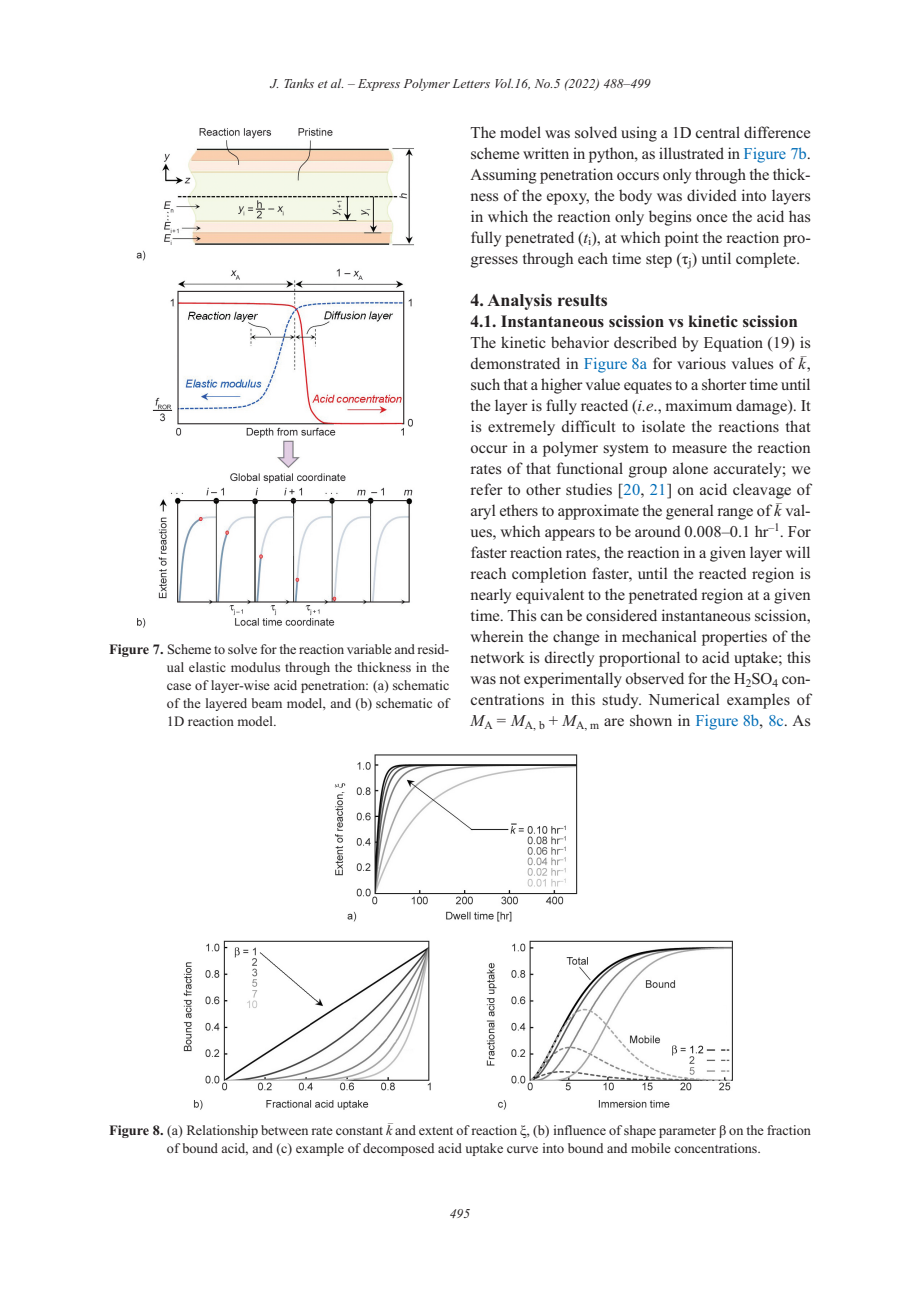
<style>
.page{position:relative;width:920px;height:1290px;background:#fff}
.page>*{position:absolute;margin:0;border:0;box-sizing:border-box;transform-origin:0 0}
.t1{font:700 18px "Times New Roman";color:#231f20}
.t2{font:700 17.25px "Times New Roman";color:#231f20}
.t3{font:16.5px/21px "Times New Roman";color:#231f20;text-align:justify}
.t4{font:14.25px/18px "Times New Roman";color:#231f20;text-align:justify}
.t5{font:italic 13.5px "Times New Roman";color:#231f20}
.t6{font:11.55px "Times New Roman";color:#231f20}
.t7{font:10.05px "Times New Roman";color:#231f20}
.s1{font-weight:700}
.s2{color:#006db7}
.s3{font-style:italic}
.s4{font-size:16.5px}
</style>
<div class="page">
<img style="left:136px;top:128px;width:278px;height:500px">
<img style="left:183px;top:754px;width:550px;height:356px">
<p class="t5" style="left:271px;top:76px;width:381px">J. Tanks et al. – Express Polymer Letters Vol.16, No.5 (2022) 488–499</p>
<p class="t4" style="left:167px;top:640px;width:284px;text-indent:-58px"><span class="s1">Figure 7.</span> Scheme to solve for the reaction variable and resid&shy;ual elastic modulus through the thickness in the case of layer-wise acid penetration: (a) schematic of the layered beam model, and (b) schematic of 1D reaction model.</p>
<p class="t3" style="left:471px;top:122px;width:342px">The model was solved using a 1D central difference scheme written in python, as illustrated in <span class="s2">Figure 7b</span>.<br>Assuming penetration occurs only through the thick&shy;ness of the epoxy, the body was divided into layers in which the reaction only begins once the acid has fully penetrated (<span class="s3">t</span><sub>i</sub>), at which point the reaction pro&shy;gresses through each time step (τ<sub>j</sub>) until complete.</p>
<p class="t1" style="left:471px;top:289px;width:139px">4. Analysis results</p>
<p class="t2" style="left:471px;top:311px;width:329px">4.1. Instantaneous scission vs kinetic scission</p>
<p class="t3" style="left:471px;top:332px;width:342px">The kinetic behavior described by Equation (19) is demonstrated in <span class="s2">Figure 8a</span> for various values of <span class="s3">k</span>,</p>
<p class="t6" style="left:801px;top:348px;width:7px">–</p>
<p class="t3" style="left:471px;top:374px;width:342px">such that a higher value equates to a shorter time until the layer is fully reacted (<span class="s3">i.e</span>., maximum damage). It is extremely difficult to isolate the reactions that occur in a polymer system to measure the reaction rates of that functional group alone accurately; we refer to other studies [<span class="s2">20</span>, <span class="s2">21</span>] on acid cleavage of aryl ethers to approximate the general range of <span class="s3">k</span> val-</p>
<p class="t6" style="left:776px;top:495px;width:16px">–<span class="s4">̅</span></p>
<p class="t3" style="left:471px;top:521px;width:342px">ues, which appears to be around 0.008–0.1 hr<sup>–1</sup>. For faster reaction rates, the reaction in a given layer will reach completion faster, until the reacted region is nearly equivalent to the penetrated region at a given time. This can be considered instantaneous scission, wherein the change in mechanical properties of the network is directly proportional to acid uptake; this was not experimentally observed for the H<sub>2</sub>SO<sub>4</sub> con&shy;centrations in this study. Numerical examples of <span class="s3">M</span><sub>A</sub> = <span class="s3">M</span><sub>A,</sub> <sub>b</sub> + <span class="s3">M</span><sub>A,</sub> <sub>m</sub> are shown in <span class="s2">Figure 8b</span>, <span class="s2">8c</span>. As</p>
<p class="t7" style="left:388px;top:1117px;width:6px">–</p>
<p class="t4" style="left:167px;top:1139px;width:596px">of bound acid, and (c) example of decomposed acid uptake curve into bound and mobile concentrations.</p>
<p class="t4" style="left:109px;top:1121px;width:703px"><span class="s1">Figure 8.</span> (a) Relationship between rate constant <span class="s3">k</span> and extent of reaction ξ, (b) influence of shape parameter β on the fraction</p>
<p class="t5" style="left:450px;top:1205px;width:22px">495</p>
</div>
